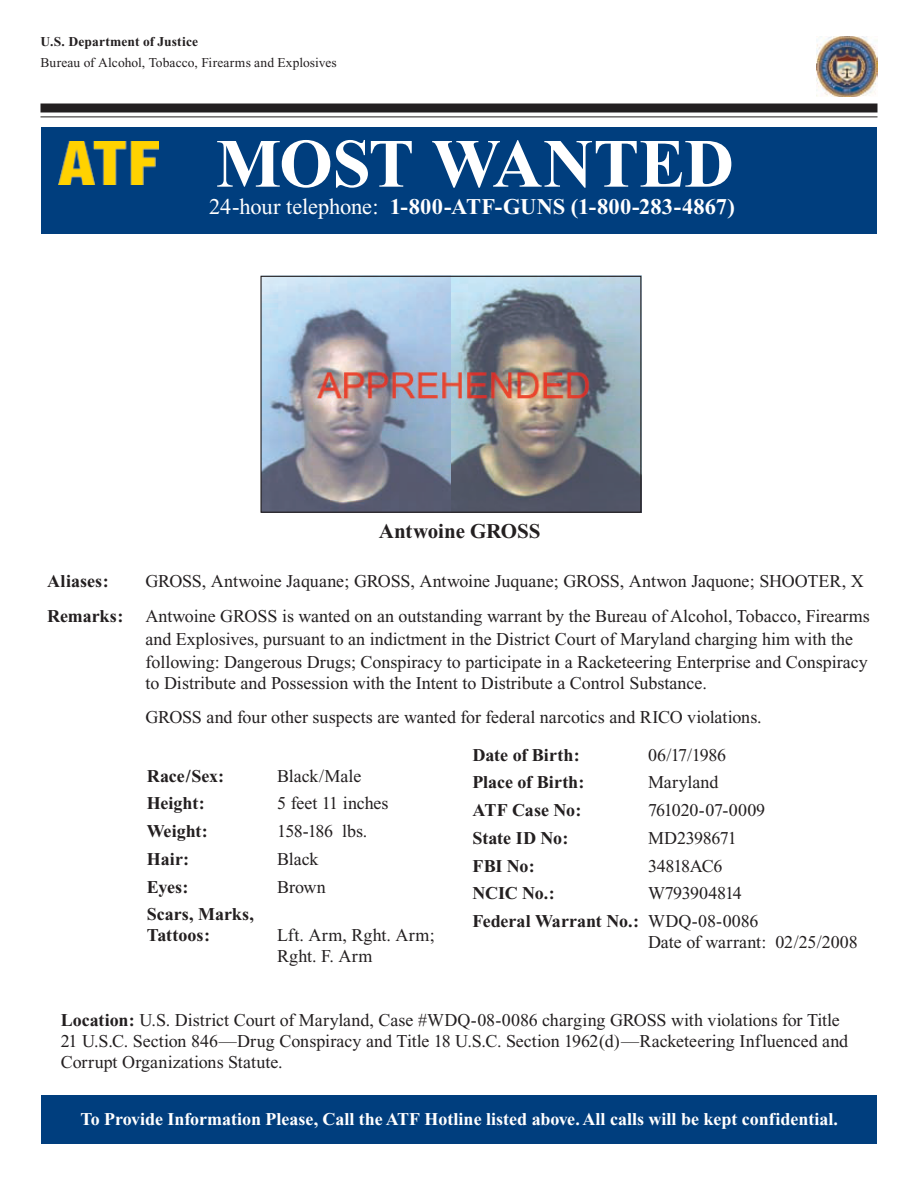
<style>
.page{position:relative;width:918px;height:1188px;background:#fff}
.page>*{position:absolute;margin:0;border:0;box-sizing:border-box;transform-origin:0 0}
.t1{font:700 69px "Times New Roman";letter-spacing:-.015em;color:#fff}
.t2{font:700 22.5px "Times New Roman";letter-spacing:.005em;color:#fff}
.t3{font:700 21px "Times New Roman";letter-spacing:-.005em;color:#231f20}
.t4{font:18px/34.5px "Times New Roman";color:#231f20}
.t5{font:700 18px/21px "Times New Roman";color:#231f20}
.t6{font:700 18px "Times New Roman";color:#fff}
.t7{font:18px/27.8px "Times New Roman";letter-spacing:-.02em;color:#231f20}
.t8{font:18px/21px "Times New Roman";letter-spacing:.02em;color:#231f20}
.t9{font:18px "Times New Roman";letter-spacing:-.025em;color:#231f20}
.t10{font:13.5px "Times New Roman";letter-spacing:.005em;color:#231f20}
.t11{font:700 13.5px "Times New Roman";letter-spacing:.01em;color:#231f20}
.s1{font-weight:400}
.s2{font-weight:700}
.s3{font-style:inherit}
</style>
<div class="page">
<div style="left:41px;top:1095px;width:836px;height:49px;background:#003e7e"></div>
<div style="left:40px;top:104px;width:838px;height:8px;background:#231f20"></div>
<hr style="left:40px;top:117px;width:838px;height:1px;background:#231f20">
<img style="left:817px;top:36px;width:61px;height:61px">
<div style="left:41px;top:127px;width:836px;height:106px;background:#003e7e"></div>
<img style="left:58px;top:141px;width:100px;height:44px">
<img style="left:262px;top:276px;width:380px;height:237px">
<div style="left:260px;top:276px;width:381px;height:237px;border:1px solid #231f20"></div>
<p class="t11" style="left:40px;top:34px;width:159px">U.S. Department of Justice</p>
<p class="t10" style="left:40px;top:56px;width:298px">Bureau of Alcohol, Tobacco, Firearms and Explosives</p>
<h1 class="t1" style="left:216px;top:125px;width:519px">MOST WANTED</h1>
<p class="t2" style="left:209px;top:194px;width:527px"><span class="s1">24-hour telephone:</span> 1-800-ATF-GUNS (1-800-283-4867)</p>
<p class="t3" style="left:379px;top:519px;width:163px">Antwoine GROSS</p>
<p class="t4" style="left:47px;top:564px;width:824px;text-indent:98px">GROSS, Antwoine Jaquane; GROSS, Antwoine Juquane; GROSS, Antwon Jaquone; SHOOTER, X<br><span class="s2">Remarks:</span> Antwoine GROSS is wanted on an outstanding warrant by the Bureau of Alcohol, Tobacco, Firearms</p>
<p class="t4" style="left:145px;top:628px;width:724px;line-height:22.6px">and Explosives, <span class="s3">pursuant</span> to an indictment in the District Court of Maryland charging him with the following: Dangerous Drugs; Conspiracy to participate in a Racketeering Enterprise and Conspiracy</p>
<p class="t4" style="left:145px;top:665px;width:618px">to Distribute and Possession with the Intent to Distribute a Control Substance.<br>GROSS and four other suspects are wanted for federal narcotics and RICO violations.</p>
<p class="t5" style="left:47px;top:571px;width:63px">Aliases:</p>
<p class="t5" style="left:147px;top:765px;width:79px">Race/Sex:</p>
<p class="t4" style="left:277px;top:758px;width:86px">Black/Male</p>
<p class="t5" style="left:147px;top:793px;width:59px">Height:</p>
<p class="t4" style="left:277px;top:786px;width:113px">5 feet 11 inches</p>
<p class="t5" style="left:147px;top:821px;width:63px">Weight:</p>
<p class="t9" style="left:277px;top:821px;width:92px">158-186 lbs.</p>
<p class="t5" style="left:147px;top:848px;width:44px">Hair:</p>
<p class="t4" style="left:277px;top:842px;width:43px">Black</p>
<p class="t5" style="left:147px;top:876px;width:43px">Eyes:</p>
<p class="t4" style="left:277px;top:869px;width:50px">Brown</p>
<p class="t5" style="left:147px;top:904px;width:109px">Scars, Marks,<br>Tattoos:</p>
<p class="t8" style="left:277px;top:925px;width:159px">Lft. Arm, Rght. Arm;<br>Rght. F. Arm</p>
<p class="t5" style="left:472px;top:744px;width:109px">Date of Birth:</p>
<p class="t4" style="left:648px;top:737px;width:80px">06/17/1986</p>
<p class="t5" style="left:472px;top:772px;width:114px">Place of Birth:</p>
<p class="t4" style="left:648px;top:765px;width:72px">Maryland</p>
<p class="t5" style="left:472px;top:800px;width:110px">ATF Case No:</p>
<p class="t4" style="left:648px;top:793px;width:119px">761020-07-0009</p>
<p class="t5" style="left:472px;top:827px;width:98px">State ID No:</p>
<p class="t7" style="left:648px;top:824px;width:90px">MD2398671</p>
<p class="t5" style="left:472px;top:855px;width:64px">FBI No:</p>
<p class="t9" style="left:648px;top:856px;width:76px">34818AC6</p>
<p class="t5" style="left:472px;top:883px;width:84px">NCIC No.:</p>
<p class="t7" style="left:472px;top:879px;width:288px;text-indent:176px">W793904814<br><span class="s2">Federal Warrant No.:</span> WDQ-08-0086</p>
<p class="t4" style="left:648px;top:925px;width:211px">Date of warrant: 02/25/2008</p>
<p class="t4" style="left:61px;top:1009px;width:789px;line-height:21px"><span class="s2">Location:</span> U.S. District Court of Maryland, Case #WDQ-08-0086 charging GROSS with violations for Title<br>21 U.S.C. Section 846—Drug Conspiracy and Title 18 U.S.C. Section 1962(d)—Racketeering Influenced and<br>Corrupt Organizations Statute.</p>
<p class="t6" style="left:80px;top:1109px;width:759px">To Provide Information Please, Call the ATF Hotline listed above. All calls will be kept confidential.</p>
</div>
